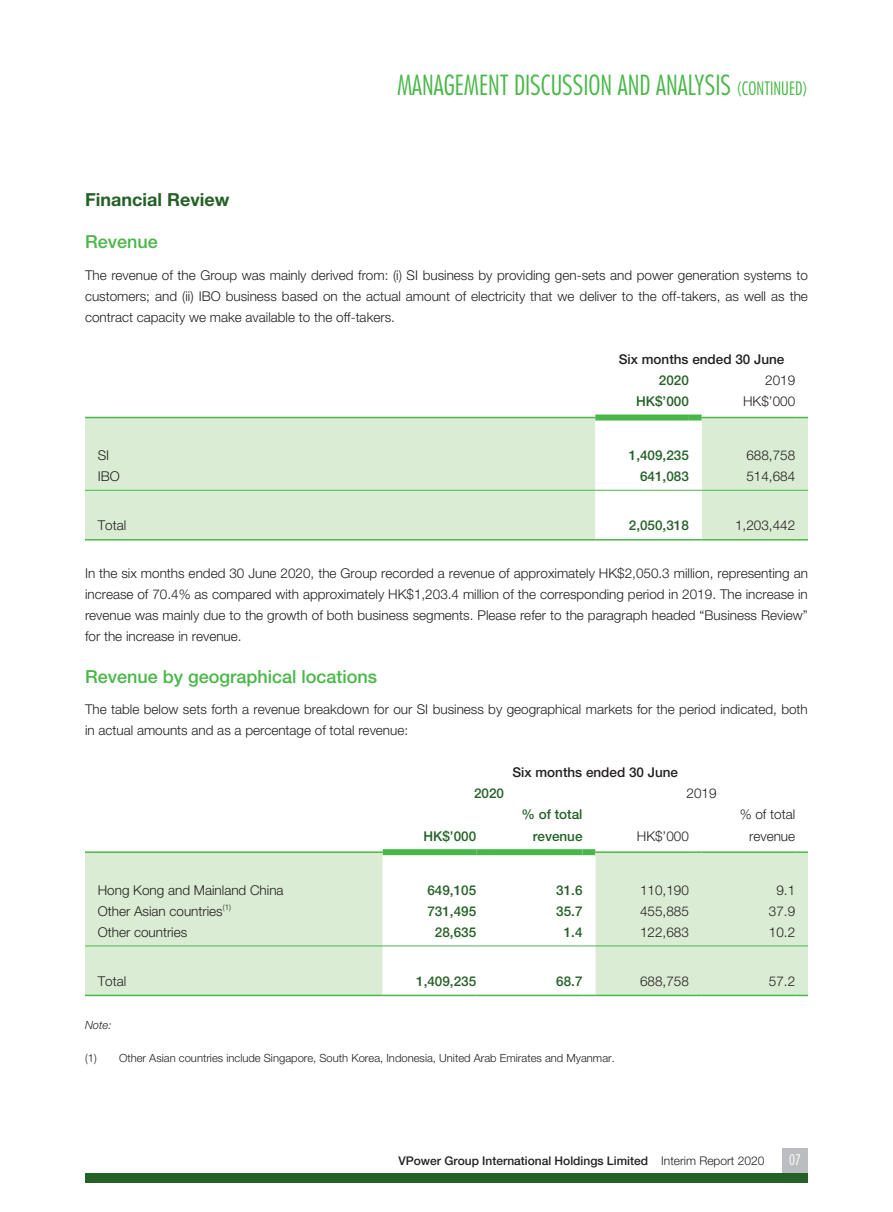
<style>
.page{position:relative;width:893px;height:1212px;background:#fff}
.page>*{position:absolute;margin:0;border:0;box-sizing:border-box;transform-origin:0 0}
.t1{font:300 condensed 27px "Futura Std";color:#49b748}
.t2{font:500 18px "Helvetica Neue LT Std";color:#49b748}
.t3{font:700 18px "Helvetica Neue LT Std";color:#246126}
.t4{font:300 condensed 14.25px "Futura Std";color:#fff}
.t5{font:300 13.5px/21px "Helvetica Neue LT Std";color:#231f20;text-align:justify}
.t6{font:500 13.5px/21px "Helvetica Neue LT Std";color:#246126;text-align:right}
.t7{font:500 13.5px "Helvetica Neue LT Std";color:#231f20}
.t8{font:500 12px "Helvetica Neue LT Std";color:#231f20}
.t9{font:300 11.25px "Helvetica Neue LT Std";color:#231f20}
.t10{font:italic 300 11.25px "Helvetica Neue LT Std";color:#231f20}
.t11{font:300 7.8px "Helvetica Neue LT Std";color:#231f20}
.s1{font-size:18px}
.s2{font-weight:300}
</style>
<div class="page">
<div style="left:782px;top:1148px;width:26px;height:25px;background:#bcbdc0"></div>
<div style="left:85px;top:1173px;width:723px;height:10px;background:#246126"></div>
<div style="left:85px;top:418px;width:723px;height:121px;background:#daecd4"></div>
<hr style="left:85px;top:490px;width:510px;height:1px;background:#49b748">
<hr style="left:702px;top:490px;width:93px;height:1px;background:#49b748">
<svg style="left:795px;top:490px;width:13px;height:1px"></svg>
<hr style="left:85px;top:539px;width:510px;height:1px;background:#49b748">
<svg style="left:595px;top:420px;width:107px;height:120px"></svg>
<hr style="left:702px;top:539px;width:93px;height:1px;background:#49b748">
<svg style="left:795px;top:539px;width:13px;height:1px"></svg>
<hr style="left:85px;top:417px;width:510px;height:1px;background:#49b748">
<hr style="left:702px;top:417px;width:93px;height:1px;background:#49b748">
<svg style="left:795px;top:417px;width:13px;height:1px"></svg>
<div style="left:595px;top:414px;width:94px;height:6px;background:#49b748"></div>
<div style="left:689px;top:414px;width:13px;height:6px;background:#49b748"></div>
<div style="left:85px;top:853px;width:723px;height:142px;background:#daecd4"></div>
<hr style="left:85px;top:945px;width:298px;height:1px;background:#49b748">
<hr style="left:595px;top:945px;width:94px;height:1px;background:#49b748">
<svg style="left:689px;top:945px;width:13px;height:1px"></svg>
<hr style="left:702px;top:945px;width:93px;height:1px;background:#49b748">
<svg style="left:795px;top:945px;width:13px;height:1px"></svg>
<hr style="left:85px;top:995px;width:298px;height:1px;background:#49b748">
<svg style="left:383px;top:855px;width:212px;height:141px"></svg>
<hr style="left:595px;top:995px;width:94px;height:1px;background:#49b748">
<svg style="left:689px;top:995px;width:13px;height:1px"></svg>
<hr style="left:702px;top:995px;width:93px;height:1px;background:#49b748">
<svg style="left:795px;top:995px;width:13px;height:1px"></svg>
<hr style="left:85px;top:851px;width:298px;height:2px;background:#49b748">
<hr style="left:595px;top:851px;width:94px;height:2px;background:#49b748">
<svg style="left:689px;top:851px;width:13px;height:2px"></svg>
<hr style="left:702px;top:851px;width:93px;height:2px;background:#49b748">
<svg style="left:795px;top:851px;width:13px;height:2px"></svg>
<div style="left:383px;top:849px;width:93px;height:6px;background:#49b748"></div>
<div style="left:476px;top:849px;width:13px;height:6px;background:#49b748"></div>
<div style="left:489px;top:849px;width:94px;height:6px;background:#49b748"></div>
<div style="left:583px;top:849px;width:12px;height:6px;background:#49b748"></div>
<h1 class="t1" style="left:397px;top:69px;width:412px">MANAGEMENT DISCUSSION AND ANALYSIS <span class="s1">(CONTINUED)</span></h1>
<h2 class="t3" style="left:85px;top:189px;width:146px">Financial Review</h2>
<h2 class="t2" style="left:85px;top:231px;width:74px">Revenue</h2>
<p class="t5" style="left:85px;top:264px;width:724px">The revenue of the Group was mainly derived from: (i) SI business by providing gen-sets and power generation systems to customers; and (ii) IBO business based on the actual amount of electricity that we deliver to the off-takers, as well as the contract capacity we make available to the off-takers.</p>
<p class="t7" style="left:619px;top:351px;width:167px">Six months ended 30 June</p>
<p class="t6" style="left:659px;top:369px;width:32px">2020</p>
<p class="t5" style="left:765px;top:369px;width:32px">2019</p>
<p class="t6" style="left:636px;top:390px;width:54px">HK$’000</p>
<p class="t5" style="left:743px;top:390px;width:54px">HK$’000</p>
<p class="t5" style="left:98px;top:445px;width:13px">SI</p>
<p class="t6" style="left:629px;top:445px;width:62px">1,409,235</p>
<p class="t5" style="left:746px;top:445px;width:50px">688,758</p>
<p class="t5" style="left:98px;top:466px;width:24px">IBO</p>
<p class="t6" style="left:640px;top:466px;width:50px">641,083</p>
<p class="t5" style="left:746px;top:466px;width:50px">514,684</p>
<p class="t5" style="left:98px;top:515px;width:30px">Total</p>
<p class="t6" style="left:629px;top:515px;width:62px">2,050,318</p>
<p class="t5" style="left:735px;top:515px;width:62px">1,203,442</p>
<p class="t5" style="left:85px;top:562px;width:724px">In the six months ended 30 June 2020, the Group recorded a revenue of approximately HK$2,050.3 million, representing an increase of 70.4% as compared with approximately HK$1,203.4 million of the corresponding period in 2019. The increase in revenue was mainly due to the growth of both business segments. Please refer to the paragraph headed “Business Review” for the increase in revenue.</p>
<h2 class="t2" style="left:85px;top:666px;width:294px">Revenue by geographical locations</h2>
<p class="t5" style="left:85px;top:699px;width:724px">The table below sets forth a revenue breakdown for our SI business by geographical markets for the period indicated, both in actual amounts and as a percentage of total revenue:</p>
<p class="t7" style="left:513px;top:765px;width:167px">Six months ended 30 June</p>
<p class="t6" style="left:474px;top:783px;width:32px">2020</p>
<p class="t5" style="left:687px;top:783px;width:32px">2019</p>
<p class="t6" style="left:423px;top:825px;width:54px">HK$’000</p>
<p class="t5" style="left:740px;top:804px;width:57px;text-align:right">% of total revenue</p>
<p class="t6" style="left:521px;top:804px;width:63px">% of total revenue</p>
<p class="t5" style="left:637px;top:825px;width:54px">HK$’000</p>
<p class="t5" style="left:98px;top:879px;width:187px">Hong Kong and Mainland China</p>
<p class="t6" style="left:427px;top:879px;width:50px">649,105</p>
<p class="t6" style="left:556px;top:879px;width:28px">31.6</p>
<p class="t5" style="left:640px;top:879px;width:50px">110,190</p>
<p class="t5" style="left:776px;top:879px;width:20px">9.1</p>
<p class="t5" style="left:98px;top:900px;width:127px">Other Asian countries</p>
<p class="t11" style="left:223px;top:902px;width:10px">(1)</p>
<p class="t6" style="left:427px;top:900px;width:50px">731,495</p>
<p class="t6" style="left:556px;top:900px;width:28px">35.7</p>
<p class="t5" style="left:640px;top:900px;width:50px">455,885</p>
<p class="t5" style="left:769px;top:900px;width:28px">37.9</p>
<p class="t5" style="left:98px;top:921px;width:91px">Other countries</p>
<p class="t6" style="left:435px;top:921px;width:43px">28,635</p>
<p class="t6" style="left:564px;top:921px;width:20px">1.4</p>
<p class="t5" style="left:640px;top:921px;width:50px">122,683</p>
<p class="t5" style="left:769px;top:921px;width:28px">10.2</p>
<p class="t5" style="left:98px;top:970px;width:30px">Total</p>
<p class="t6" style="left:416px;top:970px;width:62px">1,409,235</p>
<p class="t6" style="left:556px;top:970px;width:28px">68.7</p>
<p class="t5" style="left:640px;top:970px;width:50px">688,758</p>
<p class="t5" style="left:769px;top:970px;width:28px">57.2</p>
<p class="t10" style="left:85px;top:1018px;width:28px">Note:</p>
<p class="t9" style="left:85px;top:1051px;width:531px">(1) Other Asian countries include Singapore, South Korea, Indonesia, United Arab Emirates and Myanmar.</p>
<p class="t8" style="left:398px;top:1154px;width:367px">VPower Group International Holdings Limited <span class="s2">Interim Report 2020</span></p>
<p class="t4" style="left:789px;top:1151px;width:13px">07</p>
</div>
